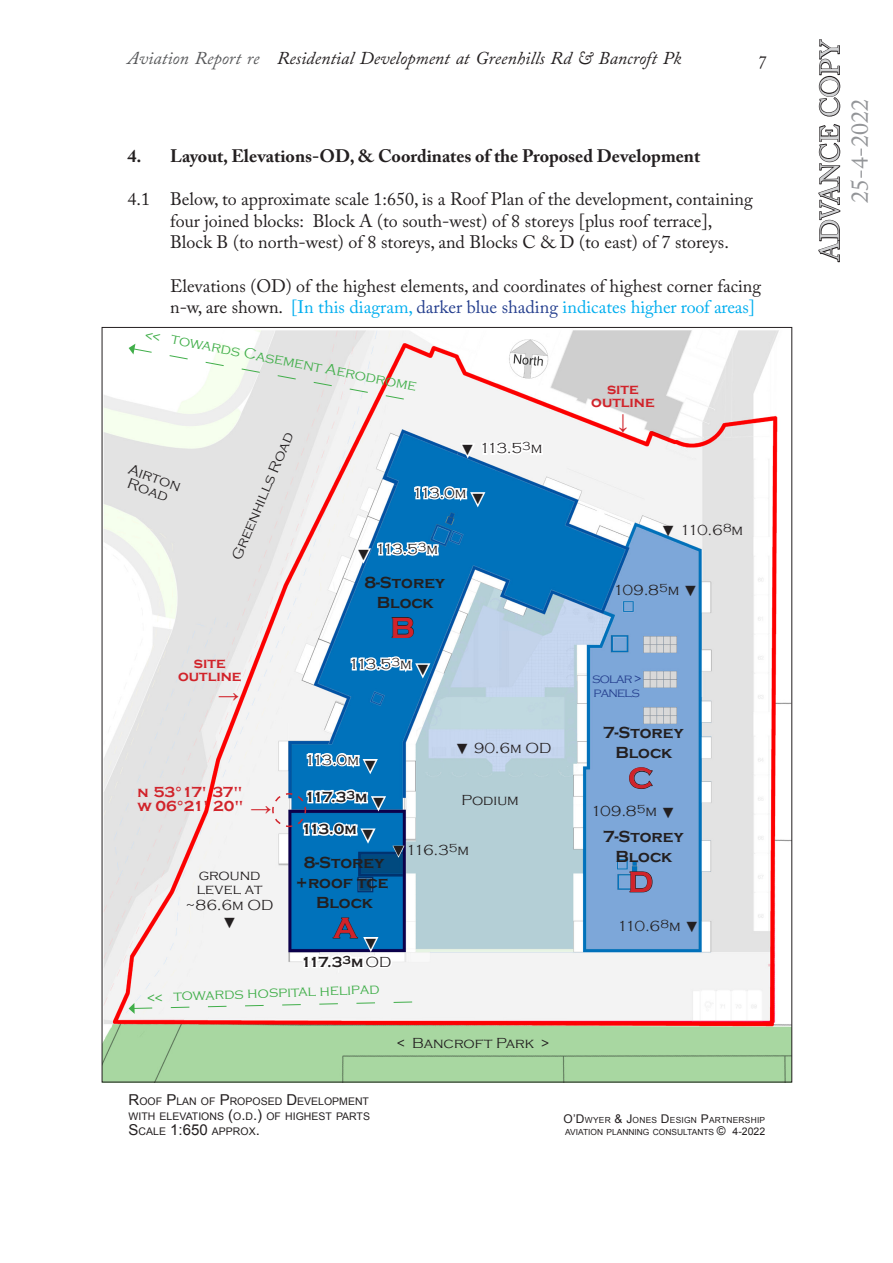
<style>
.page{position:relative;width:893px;height:1263px;background:#fff}
.page>*{position:absolute;margin:0;border:0;box-sizing:border-box;transform-origin:0 0}
.t1{font:700 30px "Copperplate Gothic";color:#d1232a}
.t2{font:27px "Adobe Caslon Pro";color:#d1d2d4}
.t3{font:24px "Adobe Caslon Pro";color:#939598}
.t4{font:21px "Arial";color:#d1232a}
.t5{font:18px/21.6px "Adobe Caslon Pro";color:#231f20}
.t6{font:italic 18px "Adobe Caslon Pro";color:#231f20}
.t7{font:700 18px "Adobe Caslon Pro";color:#231f20}
.t8{font:700 16.5px/19.8px "Copperplate Gothic";color:#231f20;text-align:center}
.t9{font:300 15px/13.5px "Copperplate Gothic";color:#231f20}
.t10{font:300 15px "Copperplate Gothic";color:#40ae49}
.t11{font:700 15px/13.5px "Copperplate Gothic";color:#d1232a;text-align:center}
.t12{font:700 15px "Copperplate Gothic";letter-spacing:-.09em;color:#231f20}
.t13{font:15px "Arial";color:#231f20}
.t14{font:300 13.5px/13.5px "Copperplate Gothic";letter-spacing:-.05em;color:#253f8e}
.t15{font:10.5px/15px "Arial";color:#231f20;text-align:justify}
.t16{font:8.4px/12px "Arial";color:#231f20}
.s1{color:#57585a}
.s2{color:#00aeef}
.s3{color:#253f8e}
.s4{font-family:"Arial";font-weight:400}
.s5{font-weight:300}
.s6{font-size:15px}
.s7{font-size:12px}
.s8{font-size:10.5px}
</style>
<div class="page">
<img style="left:104px;top:330px;width:686px;height:750px">
<svg style="left:391px;top:617px;width:23px;height:21px"></svg>
<svg style="left:629px;top:767px;width:24px;height:22px"></svg>
<svg style="left:629px;top:871px;width:24px;height:22px"></svg>
<svg style="left:349px;top:649px;width:84px;height:33px"></svg>
<svg style="left:305px;top:745px;width:75px;height:33px"></svg>
<svg style="left:413px;top:478px;width:75px;height:33px"></svg>
<svg style="left:458px;top:434px;width:86px;height:28px"></svg>
<svg style="left:354px;top:534px;width:86px;height:33px"></svg>
<svg style="left:300px;top:917px;width:95px;height:56px"></svg>
<svg style="left:271px;top:785px;width:134px;height:73px"></svg>
<svg style="left:818px;top:39px;width:23px;height:224px"></svg>
<svg style="left:129px;top:1001px;width:284px;height:13px"></svg>
<svg style="left:129px;top:344px;width:276px;height:56px"></svg>
<p class="t6" style="left:128px;top:48px;width:555px"><span class="s1">Aviation Report re</span> Residential Development at Greenhills Rd &amp; Bancroft Pk</p>
<p class="t5" style="left:759px;top:47px;width:9px">7</p>
<p class="t7" style="left:128px;top:145px;width:574px">4. Layout, Elevations-OD, &amp; Coordinates of the Proposed Development</p>
<p class="t5" style="left:170px;top:188px;width:584px;text-indent:-43px">4.1 Below, to approximate scale 1:650, is a Roof Plan of the development, containing four joined blocks: Block A (to south-west) of 8 storeys [plus roof terrace],<br>Block B (to north-west) of 8 storeys, and Blocks C &amp; D (to east) of 7 storeys.</p>
<p class="t5" style="left:170px;top:275px;width:593px">Elevations (OD) of the highest elements, and coordinates of highest corner facing n-w, are shown. <span class="s2">[In this diagram,</span> <span class="s3">darker blue shading</span> <span class="s2">indicates higher roof areas]</span></p>
<p class="t10" style="left:147px;top:325px;width:278px;rotate:11deg">&lt;&lt; towards Casement Aerodrome</p>
<p class="t9" style="left:131px;top:462px;width:56px;rotate:20deg">Airton<br>Road</p>
<p class="t9" style="left:230px;top:556px;width:138px;rotate:-67deg">Greenhills Road</p>
<p class="t11" style="left:178px;top:656px;width:65px">site outline</p>
<p class="t4" style="left:218px;top:681px;width:22px">→</p>
<p class="t9" style="left:460px;top:442px;width:84px"><span class="s4">▼</span> 113.5<sup>3</sup>m</p>
<p class="t9" style="left:412px;top:486px;width:75px">113.0m <span class="s4">▼</span></p>
<p class="t9" style="left:356px;top:543px;width:84px"><span class="s4">▼</span> 113.5<sup>3</sup>m</p>
<p class="t8" style="left:365px;top:573px;width:82px">8-Storey<br>Block</p>
<h1 class="t1" style="left:390px;top:611px;width:26px">B</h1>
<p class="t9" style="left:349px;top:657px;width:83px">113.5<sup>3</sup>m <span class="s4">▼</span></p>
<p class="t11" style="left:137px;top:786px;width:107px;text-align:left">n 53°17' 37" w 06°21' 20"</p>
<p class="t4" style="left:251px;top:794px;width:22px">→</p>
<p class="t9" style="left:305px;top:753px;width:75px">113.0m <span class="s4">▼</span></p>
<p class="t12" style="left:305px;top:789px;width:83px">117.3<sup>3</sup>m <span class="s4">▼</span></p>
<p class="t12" style="left:301px;top:821px;width:76px">113.0m <span class="s4">▼</span></p>
<p class="t9" style="left:455px;top:741px;width:98px"><span class="s4">▼</span> 90.6m OD</p>
<p class="t9" style="left:461px;top:793px;width:59px">Podium</p>
<p class="t9" style="left:197px;top:869px;width:67px">ground level at</p>
<p class="t9" style="left:186px;top:899px;width:89px">~86.6m OD</p>
<p class="t13" style="left:222px;top:913px;width:16px">▼</p>
<p class="t9" style="left:391px;top:843px;width:79px"><span class="s4">▼</span>116.3<sup>5</sup>m</p>
<p class="t8" style="left:296px;top:853px;width:94px">8-Storey +roof tce<br>Block</p>
<h1 class="t1" style="left:333px;top:911px;width:26px">A</h1>
<p class="t13" style="left:363px;top:933px;width:16px">▼</p>
<p class="t12" style="left:301px;top:953px;width:92px">117.3<sup>3</sup>m<span class="s5">OD</span></p>
<p class="t10" style="left:147px;top:988px;width:234px;rotate:-2deg">&lt;&lt; towards hospital helipad</p>
<p class="t9" style="left:397px;top:1036px;width:153px">&lt; Bancroft Park &gt;</p>
<p class="t11" style="left:591px;top:382px;width:65px">site outline</p>
<p class="t4" style="left:618px;top:407px;width:12px">↓</p>
<p class="t9" style="left:661px;top:523px;width:84px"><span class="s4">▼</span> 110.6<sup>8</sup>m</p>
<p class="t9" style="left:613px;top:583px;width:86px">109.8<sup>5</sup>m <span class="s4">▼</span></p>
<p class="t14" style="left:592px;top:672px;width:51px">solar &gt; panels</p>
<p class="t8" style="left:603px;top:723px;width:82px">7-Storey<br>Block</p>
<h1 class="t1" style="left:628px;top:762px;width:27px">C</h1>
<p class="t9" style="left:591px;top:805px;width:86px">109.8<sup>5</sup>m <span class="s4">▼</span></p>
<p class="t8" style="left:603px;top:827px;width:82px">7-Storey<br>Block</p>
<h1 class="t1" style="left:628px;top:865px;width:27px">D</h1>
<p class="t9" style="left:617px;top:919px;width:83px">110.6<sup>8</sup>m <span class="s4">▼</span></p>
<p class="t15" style="left:129px;top:1094px;width:243px;text-indent:132px">SED <span class="s6">D</span>EVELOPMENT WITH ELEVATIONS <span class="s6">(</span>O<span class="s6">.</span>D<span class="s6">.)</span> OF HIGHEST PARTS <span class="s6">S</span>CALE <span class="s6">1:650</span> APP ROX<span class="s6">.</span></p>
<p class="t15" style="left:129px;top:1094px;width:118px"><span class="s6">R</span>OOF <span class="s6">P</span>LAN OF <span class="s6">P</span>ROPO</p>
<p class="t16" style="left:563px;top:1114px;width:203px"><span class="s7">O’D</span>WYER <span class="s7">&amp; J</span>ONES <span class="s7">D</span>ESIGN <span class="s7">P</span>ARTNERSHIP<br>AVIATION PLANNING CONSULTANTS <span class="s7">©</span> <span class="s8">4-2022</span></p>
<h2 class="t2" style="left:814px;top:261px;width:223px;rotate:-90deg">ADVANCE COPY</h2>
<h3 class="t3" style="left:846px;top:203px;width:105px;rotate:-90deg">25-4-2022</h3>
</div>
